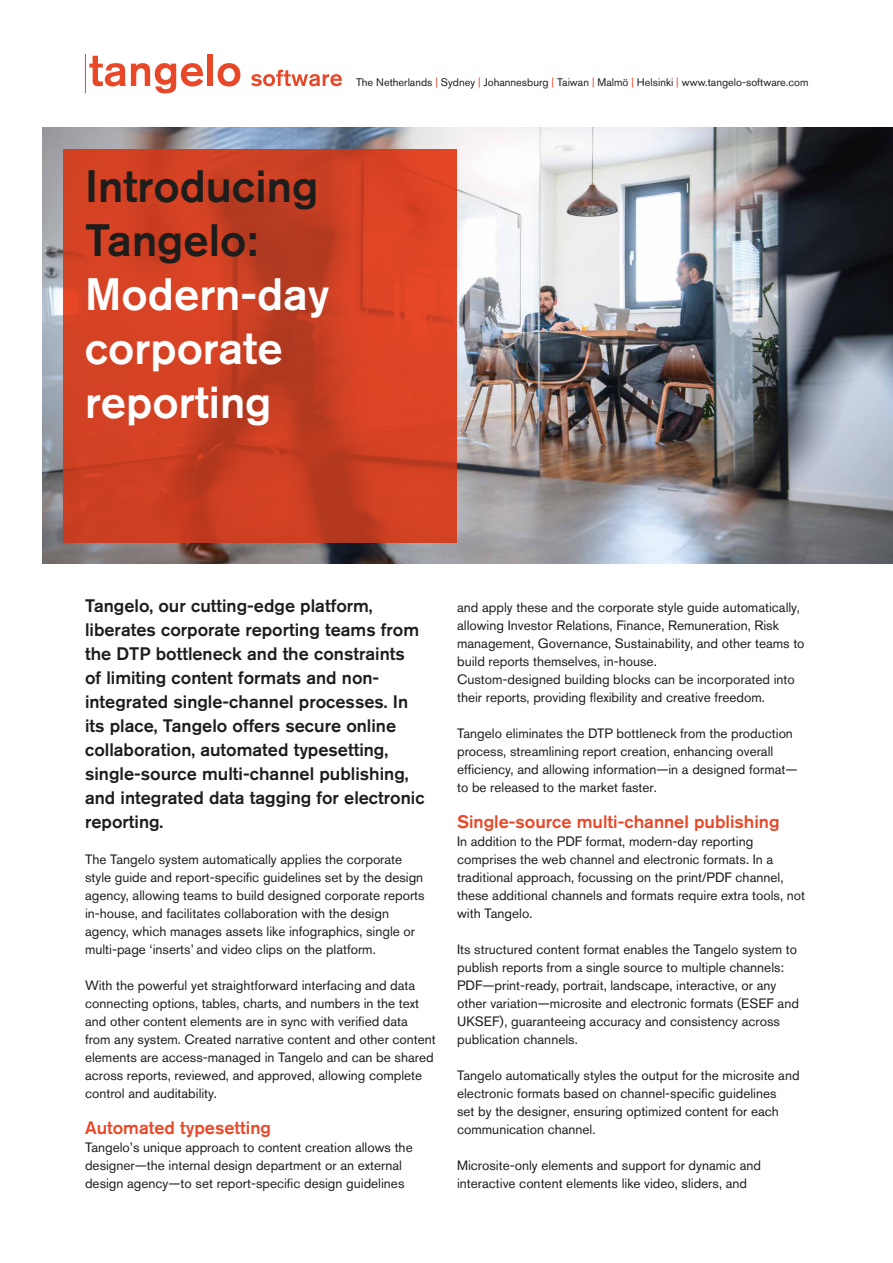
<style>
.page{position:relative;width:893px;height:1263px;background:#fff}
.page>*{position:absolute;margin:0;border:0;box-sizing:border-box;transform-origin:0 0}
.t1{font:500 45px/54px "Akzidenz Grotesk BQ";color:#fff}
.t2{font:500 45px/54px "Akzidenz Grotesk BQ";color:#1d1d1b}
.t3{font:500 18px/24px "Akzidenz Grotesk BQ";color:#1d1d1b}
.t4{font:500 18px "Akzidenz Grotesk BQ";color:#e84827}
.t5{font:13.5px/18px "Akzidenz Grotesk BQ";color:#1d1d1b}
.t6{font:10.95px "Akzidenz Grotesk BQ";color:#1d1d1b}
.s1{color:#e84827}
</style>
<div class="page">
<img style="left:43px;top:128px;width:850px;height:435px">
<svg style="left:89px;top:56px;width:114px;height:37px"></svg>
<div style="left:208px;top:55px;width:5px;height:31px;background:#e84827"></div>
<svg style="left:218px;top:63px;width:22px;height:24px"></svg>
<svg style="left:251px;top:70px;width:91px;height:16px"></svg>
<hr style="left:85px;top:54px;width:1px;height:39px;background:#e84827">
<svg style="left:64px;top:149px;width:393px;height:393px;background:#ce4022"></svg>
<p class="t6" style="left:356px;top:75px;width:454px">The Netherlands <span class="s1">|</span> Sydney <span class="s1">|</span> Johannesburg <span class="s1">|</span> Taiwan <span class="s1">|</span> Malmö <span class="s1">|</span> Helsinki <span class="s1">|</span> www.tangelo-software.com</p>
<h1 class="t2" style="left:85px;top:158px;width:235px">Introducing<br>Tangelo:</h1>
<h1 class="t1" style="left:85px;top:266px;width:246px">Modern-day corporate reporting</h1>
<p class="t3" style="left:85px;top:593px;width:341px">Tangelo, our cutting-edge platform, liberates corporate reporting teams from the DTP bottleneck and the constraints of limiting content formats and non&shy;integrated single-channel processes. In its place, Tangelo offers secure online collaboration, automated typesetting, single-source multi-channel publishing, and integrated data tagging for electronic reporting.</p>
<p class="t5" style="left:85px;top:850px;width:341px">The Tangelo system automatically applies the corporate style guide and report-specific guidelines set by the design agency, allowing teams to build designed corporate reports in-house, and facilitates collaboration with the design agency, which manages assets like infographics, single or multi-page ‘inserts’ and video clips on the platform.</p>
<p class="t5" style="left:85px;top:976px;width:352px">With the powerful yet straightforward interfacing and data connecting options, tables, charts, and numbers in the text and other content elements are in sync with verified data from any system. Created narrative content and other content elements are access-managed in Tangelo and can be shared across reports, reviewed, and approved, allowing complete control and auditability.</p>
<h2 class="t4" style="left:85px;top:1117px;width:187px">Automated typesetting</h2>
<p class="t5" style="left:85px;top:1138px;width:329px">Tangelo’s unique approach to content creation allows the designer—the internal design department or an external design agency—to set report-specific design guidelines</p>
<p class="t5" style="left:457px;top:598px;width:349px">and apply these and the corporate style guide automatically, allowing Investor Relations, Finance, Remuneration, Risk management, Governance, Sustainability, and other teams to build reports themselves, in-house.<br>Custom-designed building blocks can be incorporated into their reports, providing flexibility and creative freedom.</p>
<p class="t5" style="left:457px;top:724px;width:342px">Tangelo eliminates the DTP bottleneck from the production process, streamlining report creation, enhancing overall efficiency, and allowing information—in a designed format— to be released to the market faster.</p>
<h2 class="t4" style="left:457px;top:811px;width:324px">Single-source multi-channel publishing</h2>
<p class="t5" style="left:457px;top:832px;width:349px">In addition to the PDF format, modern-day reporting comprises the web channel and electronic formats. In a traditional approach, focussing on the print/PDF channel, these additional channels and formats require extra tools, not with Tangelo.</p>
<p class="t5" style="left:457px;top:940px;width:343px">Its structured content format enables the Tangelo system to publish reports from a single source to multiple channels:<br>PDF—print-ready, portrait, landscape, interactive, or any other variation—microsite and electronic formats (ESEF and UKSEF), guaranteeing accuracy and consistency across publication channels.</p>
<p class="t5" style="left:457px;top:1066px;width:344px">Tangelo automatically styles the output for the microsite and electronic formats based on channel-specific guidelines<br>set by the designer, ensuring optimized content for each communication channel.</p>
<p class="t5" style="left:457px;top:1156px;width:305px">Microsite-only elements and support for dynamic and interactive content elements like video, sliders, and</p>
</div>
